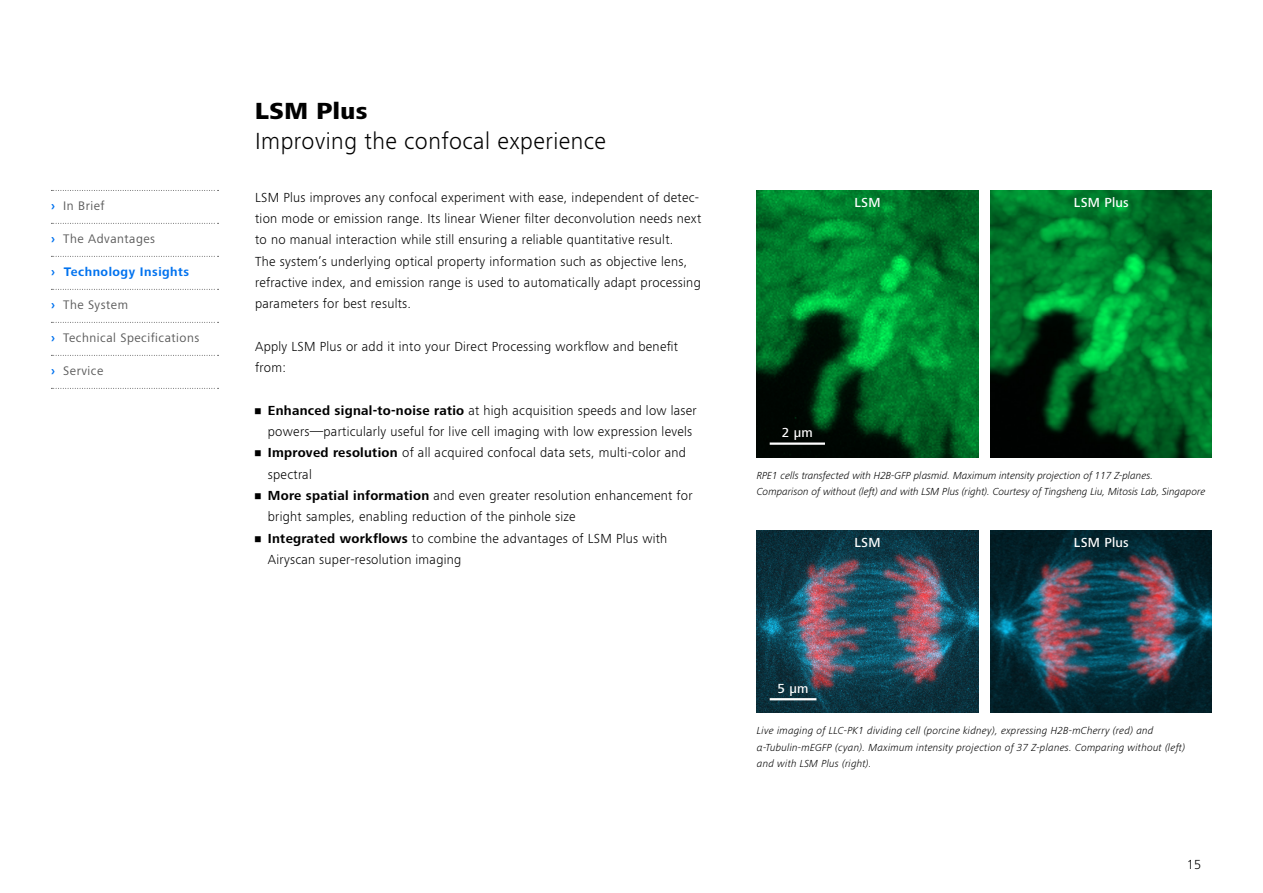
<style>
.page{position:relative;width:1263px;height:893px;background:#fff}
.page>*{position:absolute;margin:0;border:0;box-sizing:border-box;transform-origin:0 0}
.t1{font:300 24px "ZEISS Frutiger Next W1 G";letter-spacing:.02em;color:#000}
.t2{font:800 24px "ZEISS Frutiger Next W1 G";letter-spacing:.02em;color:#000}
.t3{font:300 13.5px/21.3px "ZEISS Frutiger Next W1 G";letter-spacing:.02em;color:#000}
.t4{font:500 13.5px "ZEISS Frutiger Next W1 G";letter-spacing:.02em;color:#fff}
.t5{font:12.75px "ZEISS Frutiger Next W1 G";letter-spacing:.04em;color:#595959}
.t6{font:700 12.75px "ZEISS Frutiger Next W1 G";letter-spacing:.04em;color:#0072ef}
.t7{font:italic 300 10.5px/16.5px "ZEISS Frutiger Next W1 G";letter-spacing:.02em;color:#000}
.t8{font:italic 300 10.5px/16.5px "ZEISS Frutiger Next W1 G";color:#000}
.s1{font-weight:700;color:#0072ef}
.s2{font-weight:700}
</style>
<div class="page">
<img style="left:757px;top:190px;width:221px;height:267px">
<img style="left:757px;top:531px;width:221px;height:182px">
<img style="left:991px;top:190px;width:221px;height:267px">
<img style="left:991px;top:531px;width:221px;height:182px">
<hr style="left:770px;top:442px;width:55px;height:3px;background:#fff">
<hr style="left:770px;top:698px;width:46px;height:2px;background:#fff">
<svg style="left:51px;top:190px;width:168px;height:1px"></svg>
<svg style="left:51px;top:223px;width:168px;height:1px"></svg>
<svg style="left:51px;top:256px;width:168px;height:1px"></svg>
<svg style="left:51px;top:289px;width:168px;height:1px"></svg>
<svg style="left:51px;top:322px;width:168px;height:1px"></svg>
<svg style="left:51px;top:355px;width:168px;height:1px"></svg>
<svg style="left:51px;top:388px;width:168px;height:1px"></svg>
<p class="t5" style="left:51px;top:197px;width:55px"><span class="s1">›</span> In Brief</p>
<p class="t5" style="left:51px;top:230px;width:106px"><span class="s1">›</span> The Advantages</p>
<p class="t6" style="left:51px;top:263px;width:140px">› Technology Insights</p>
<p class="t5" style="left:51px;top:296px;width:79px"><span class="s1">›</span> The System</p>
<p class="t5" style="left:51px;top:329px;width:150px"><span class="s1">›</span> Technical Specifications</p>
<p class="t5" style="left:51px;top:362px;width:54px"><span class="s1">›</span> Service</p>
<h1 class="t2" style="left:255px;top:94px;width:114px">LSM Plus</h1>
<h1 class="t1" style="left:255px;top:125px;width:352px">Improving the confocal experience</h1>
<p class="t3" style="left:255px;top:186px;width:448px">LSM Plus improves any confocal experiment with ease, independent of detec&shy;tion mode or emission range. Its linear Wiener filter deconvolution needs next to no manual interaction while still ensuring a reliable quantitative result.<br>The system’s underlying optical property information such as objective lens, refractive index, and emission range is used to automatically adapt processing parameters for best results.</p>
<p class="t3" style="left:255px;top:335px;width:424px">Apply LSM Plus or add it into your Direct Processing workflow and benefit from:</p>
<p class="t3" style="left:268px;top:399px;width:430px;text-indent:-13px">• <span class="s2">Enhanced signal-to-noise ratio</span> at high acquisition speeds and low laser powers—particularly useful for live cell imaging with low expression levels</p>
<p class="t3" style="left:268px;top:441px;width:419px;text-indent:-13px">• <span class="s2">Improved resolution</span> of all acquired confocal data sets, multi-color and spectral</p>
<p class="t3" style="left:268px;top:484px;width:426px;text-indent:-13px">• <span class="s2">More spatial information</span> and even greater resolution enhancement for bright samples, enabling reduction of the pinhole size</p>
<p class="t3" style="left:268px;top:527px;width:401px;text-indent:-13px">• <span class="s2">Integrated workflows</span> to combine the advantages of LSM Plus with<br>Airyscan super-resolution imaging</p>
<p class="t4" style="left:854px;top:193px;width:28px">LSM</p>
<p class="t4" style="left:782px;top:423px;width:33px">2 µm</p>
<p class="t4" style="left:1074px;top:193px;width:56px">LSM Plus</p>
<p class="t8" style="left:757px;top:467px;width:450px">RPE1 cells transfected with H2B-GFP plasmid. Maximum intensity projection of 117 Z-planes.<br>Comparison of without (left) and with LSM Plus (right). Courtesy of Tingsheng Liu, Mitosis Lab, Singapore</p>
<p class="t4" style="left:854px;top:533px;width:28px">LSM</p>
<p class="t4" style="left:777px;top:679px;width:33px">5 µm</p>
<p class="t4" style="left:1074px;top:533px;width:56px">LSM Plus</p>
<p class="t7" style="left:757px;top:722px;width:430px">Live imaging of LLC-PK1 dividing cell (porcine kidney), expressing H2B-mCherry (red) and α-Tubulin-mEGFP (cyan). Maximum intensity projection of 37 Z-planes. Comparing without (left) and with LSM Plus (right).</p>
<p class="t3" style="left:1187px;top:853px;width:16px">15</p>
</div>
